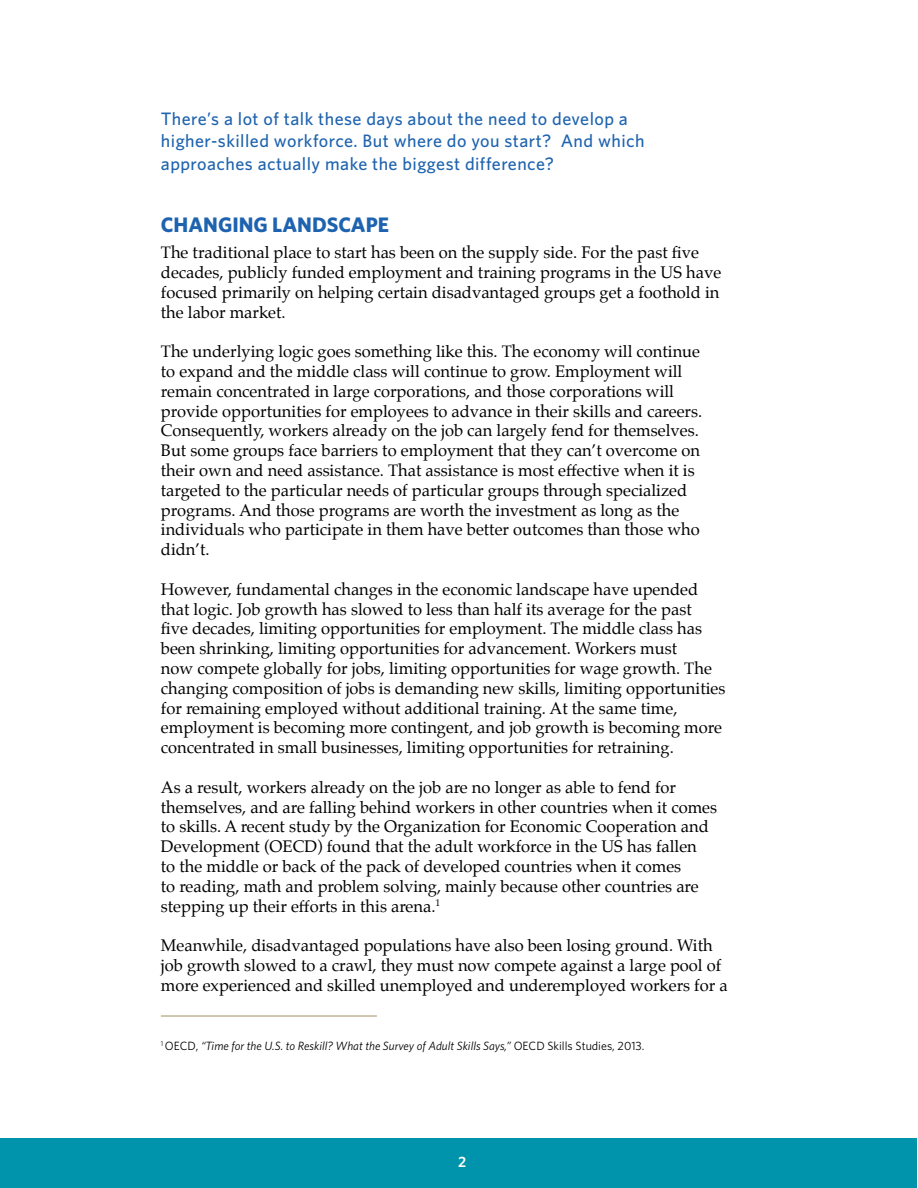
<style>
.page{position:relative;width:918px;height:1188px;background:#fff}
.page>*{position:absolute;margin:0;border:0;box-sizing:border-box;transform-origin:0 0}
.t1{font:700 21px "Whitney";color:#1e63af}
.t2{font:500 18px/22.5px "Whitney";letter-spacing:.025em;color:#1e63af}
.t3{font:16.5px/19.8px "Palatino";color:#000}
.t4{font:600 15px "Whitney";color:#fff}
.t5{font:italic 12px "Whitney";color:#000}
.s1{font-style:normal}
</style>
<div class="page">
<div style="left:1px;top:1138px;width:916px;height:50px;background:#0093ac"></div>
<hr style="left:161px;top:1016px;width:216px;height:1px;background:#a39161">
<p class="t2" style="left:161px;top:107px;width:485px">There’s a lot of talk these days about the need to develop a higher-skilled workforce. But where do you start? And which approaches actually make the biggest difference?</p>
<p class="t1" style="left:161px;top:210px;width:230px">CHANGING LANDSCAPE</p>
<p class="t3" style="left:161px;top:243px;width:562px">The traditional place to start has been on the supply side. For the past five decades, publicly funded employment and training programs in the US have focused primarily on helping certain disadvantaged groups get a foothold in the labor market.</p>
<p class="t3" style="left:161px;top:342px;width:543px">The underlying logic goes something like this. The economy will continue to expand and the middle class will continue to grow. Employment will remain concentrated in large corporations, and those corporations will provide opportunities for employees to advance in their skills and careers.<br>Consequently, workers already on the job can largely fend for themselves.<br>But some groups face barriers to employment that they can’t overcome on their own and need assistance. That assistance is most effective when it is targeted to the particular needs of particular groups through specialized programs. And those programs are worth the investment as long as the individuals who participate in them have better outcomes than those who didn’t.</p>
<p class="t3" style="left:161px;top:579px;width:566px">However, fundamental changes in the economic landscape have upended that logic. Job growth has slowed to less than half its average for the past<br>five decades, limiting opportunities for employment. The middle class has been shrinking, limiting opportunities for advancement. Workers must<br>now compete globally for jobs, limiting opportunities for wage growth. The changing composition of jobs is demanding new skills, limiting opportunities for remaining employed without additional training. At the same time, employment is becoming more contingent, and job growth is becoming more concentrated in small businesses, limiting opportunities for retraining.</p>
<p class="t3" style="left:161px;top:777px;width:558px">As a result, workers already on the job are no longer as able to fend for themselves, and are falling behind workers in other countries when it comes to skills. A recent study by the Organization for Economic Cooperation and Development (OECD) found that the adult workforce in the US has fallen<br>to the middle or back of the pack of developed countries when it comes<br>to reading, math and problem solving, mainly because other countries are stepping up their efforts in this arena.<sup>1</sup></p>
<p class="t3" style="left:161px;top:936px;width:568px">Meanwhile, disadvantaged populations have also been losing ground. With job growth slowed to a crawl, they must now compete against a large pool of more experienced and skilled unemployed and underemployed workers for a</p>
<p class="t5" style="left:161px;top:1038px;width:485px"><sup>1</sup> <span class="s1">OECD,</span> “Time for the U.S. to Reskill? What the Survey of Adult Skills Says,” <span class="s1">OECD Skills Studies, 2013.</span></p>
<p class="t4" style="left:458px;top:1151px;width:10px">2</p>
</div>
